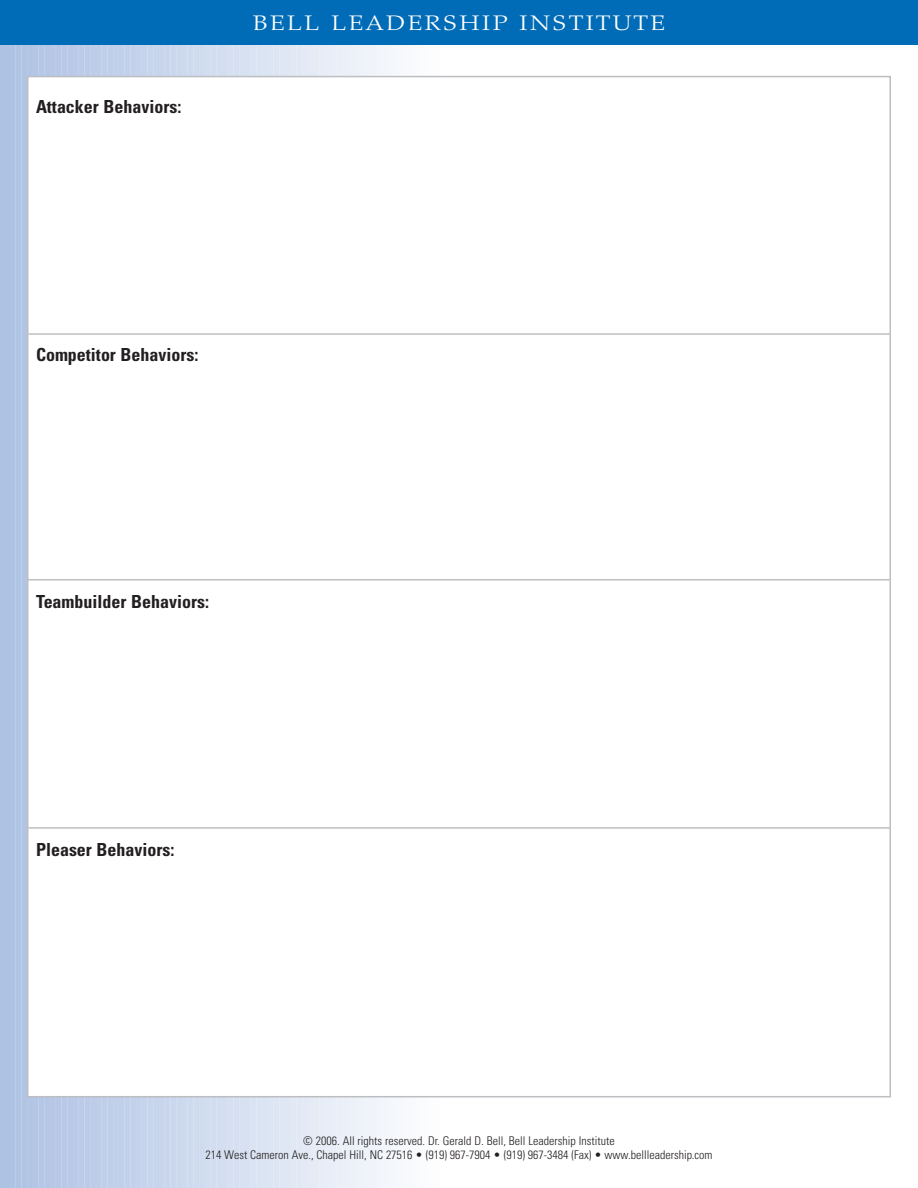
<style>
.page{position:relative;width:918px;height:1188px;background:#fff}
.page>*{position:absolute;margin:0;border:0;box-sizing:border-box;transform-origin:0 0}
.t1{font:300 21px "Palatino";letter-spacing:.1em;color:#fff;scale:1.2 1}
.t2{font:700 condensed 18px "Univers";color:#231f20}
.t3{font:300 condensed 12px/14.4px "Univers";color:#231f20;text-align:center}
</style>
<div class="page">
<div style="left:0;top:44px;width:6px;height:1144px;background:#aec2e3"></div>
<div style="left:8px;top:44px;width:10px;height:1144px;background:#afc3e4"></div>
<svg style="left:20px;top:45px;width:5px;height:1143px;background:#b3c6e4"></svg>
<svg style="left:25px;top:44px;width:10px;height:1144px;background:#b4c2da"></svg>
<div style="left:31px;top:44px;width:9px;height:1144px;background:#b3c6e5"></div>
<svg style="left:37px;top:45px;width:6px;height:1143px"></svg>
<div style="left:43px;top:44px;width:9px;height:1144px;background:#b5c7e6"></div>
<div style="left:48px;top:44px;width:10px;height:1144px;background:#b6c8e6"></div>
<div style="left:54px;top:44px;width:9px;height:1144px;background:#b7c8e6"></div>
<svg style="left:60px;top:45px;width:5px;height:1143px"></svg>
<div style="left:65px;top:44px;width:10px;height:1144px;background:#b9c9e7"></div>
<div style="left:71px;top:44px;width:10px;height:1144px;background:#bacae7"></div>
<div style="left:77px;top:44px;width:9px;height:1144px;background:#bbcbe8"></div>
<div style="left:83px;top:44px;width:9px;height:1144px;background:#bccce8"></div>
<div style="left:88px;top:44px;width:10px;height:1144px;background:#bdcde8"></div>
<div style="left:94px;top:44px;width:9px;height:1144px;background:#becde8"></div>
<div style="left:100px;top:44px;width:9px;height:1144px;background:#bfcee9"></div>
<div style="left:106px;top:44px;width:9px;height:1144px;background:#c0cfe9"></div>
<div style="left:111px;top:44px;width:10px;height:1144px;background:#c0d0ea"></div>
<div style="left:117px;top:44px;width:9px;height:1144px;background:#c1d0ea"></div>
<div style="left:123px;top:44px;width:9px;height:1144px;background:#c2d1ea"></div>
<div style="left:129px;top:44px;width:9px;height:1144px;background:#c3d1eb"></div>
<div style="left:134px;top:44px;width:10px;height:1144px;background:#c4d3eb"></div>
<div style="left:140px;top:44px;width:9px;height:1144px;background:#c5d4ec"></div>
<div style="left:146px;top:44px;width:9px;height:1144px;background:#c6d4ec"></div>
<div style="left:151px;top:44px;width:10px;height:1144px;background:#c7d5ec"></div>
<div style="left:157px;top:44px;width:10px;height:1144px;background:#c8d5ed"></div>
<div style="left:163px;top:44px;width:9px;height:1144px;background:#c9d7ed"></div>
<div style="left:169px;top:44px;width:9px;height:1144px;background:#cbd7ed"></div>
<div style="left:174px;top:44px;width:10px;height:1144px;background:#ccd8ee"></div>
<div style="left:180px;top:44px;width:9px;height:1144px;background:#cdd9ee"></div>
<div style="left:186px;top:44px;width:9px;height:1144px;background:#cedaee"></div>
<div style="left:192px;top:44px;width:9px;height:1144px;background:#cfdbef"></div>
<div style="left:197px;top:44px;width:10px;height:1144px;background:#d0dbef"></div>
<div style="left:203px;top:44px;width:9px;height:1144px;background:#d1ddf0"></div>
<div style="left:209px;top:44px;width:9px;height:1144px;background:#d2ddf0"></div>
<div style="left:215px;top:44px;width:9px;height:1144px;background:#d3def0"></div>
<div style="left:220px;top:44px;width:10px;height:1144px;background:#d4def0"></div>
<div style="left:226px;top:44px;width:9px;height:1144px;background:#d5e0f1"></div>
<div style="left:232px;top:44px;width:9px;height:1144px;background:#d6e0f1"></div>
<div style="left:237px;top:44px;width:10px;height:1144px;background:#d7e1f2"></div>
<div style="left:243px;top:44px;width:10px;height:1144px;background:#d8e1f2"></div>
<div style="left:249px;top:44px;width:9px;height:1144px;background:#d9e3f2"></div>
<div style="left:255px;top:44px;width:9px;height:1144px;background:#dae4f3"></div>
<div style="left:260px;top:44px;width:10px;height:1144px;background:#dbe4f3"></div>
<div style="left:266px;top:44px;width:9px;height:1144px;background:#dce5f4"></div>
<div style="left:272px;top:44px;width:9px;height:1144px;background:#dde6f4"></div>
<div style="left:278px;top:44px;width:9px;height:1144px;background:#dfe7f4"></div>
<div style="left:283px;top:44px;width:10px;height:1144px;background:#e0e7f4"></div>
<div style="left:289px;top:44px;width:9px;height:1144px;background:#e1e9f5"></div>
<div style="left:295px;top:44px;width:9px;height:1144px;background:#e2e9f5"></div>
<div style="left:301px;top:44px;width:9px;height:1144px;background:#e3eaf6"></div>
<div style="left:306px;top:44px;width:10px;height:1144px;background:#e4ebf6"></div>
<div style="left:312px;top:44px;width:9px;height:1144px;background:#e5ecf6"></div>
<div style="left:318px;top:44px;width:9px;height:1144px;background:#e7edf7"></div>
<div style="left:323px;top:44px;width:10px;height:1144px;background:#e8edf7"></div>
<div style="left:329px;top:44px;width:10px;height:1144px;background:#e9eff8"></div>
<div style="left:335px;top:44px;width:9px;height:1144px;background:#eaeff8"></div>
<div style="left:341px;top:44px;width:9px;height:1144px;background:#ebf0f8"></div>
<div style="left:346px;top:44px;width:10px;height:1144px;background:#ecf1f9"></div>
<div style="left:352px;top:44px;width:9px;height:1144px;background:#edf2f9"></div>
<div style="left:358px;top:44px;width:9px;height:1144px;background:#eef2f9"></div>
<div style="left:364px;top:44px;width:9px;height:1144px;background:#eff3fa"></div>
<div style="left:369px;top:44px;width:10px;height:1144px;background:#f0f4fa"></div>
<div style="left:375px;top:44px;width:9px;height:1144px;background:#f2f5fa"></div>
<div style="left:381px;top:44px;width:9px;height:1144px;background:#f3f6fb"></div>
<div style="left:386px;top:44px;width:10px;height:1144px;background:#f4f7fb"></div>
<div style="left:392px;top:44px;width:10px;height:1144px;background:#f5f8fc"></div>
<div style="left:398px;top:44px;width:9px;height:1144px;background:#f6f8fc"></div>
<div style="left:404px;top:44px;width:9px;height:1144px;background:#f7fafc"></div>
<div style="left:409px;top:44px;width:10px;height:1144px;background:#f9fafc"></div>
<div style="left:415px;top:44px;width:10px;height:1144px;background:#fafbfd"></div>
<div style="left:421px;top:44px;width:9px;height:1144px;background:#fbfcfd"></div>
<div style="left:0;top:0;width:918px;height:45px;background:#006cb7"></div>
<div style="left:28px;top:77px;width:862px;height:1020px;background:#fff"></div>
<hr style="left:28px;top:333px;width:863px;height:2px;background:#bdbec1">
<hr style="left:27px;top:579px;width:863px;height:1px;background:#bdbec1">
<hr style="left:28px;top:827px;width:863px;height:2px;background:#bdbec1">
<h2 class="t2" style="left:36px;top:100px;width:147px">Attacker Behaviors:</h2>
<h1 class="t1" style="left:253px;top:15px;width:345px">BELL LEADERSHIP INSTITUTE</h1>
<h2 class="t2" style="left:36px;top:348px;width:164px">Competitor Behaviors:</h2>
<h2 class="t2" style="left:36px;top:595px;width:175px">Teambuilder Behaviors:</h2>
<h2 class="t2" style="left:36px;top:843px;width:140px">Pleaser Behaviors:</h2>
<p class="t3" style="left:205px;top:1134px;width:509px">© 2006. All rights reserved. Dr. Gerald D. Bell, Bell Leadership Institute<br>214 West Cameron Ave., Chapel Hill, NC 27516 • (919) 967-7904 • (919) 967-3484 (Fax) • www.bellleadership.com</p>
</div>
